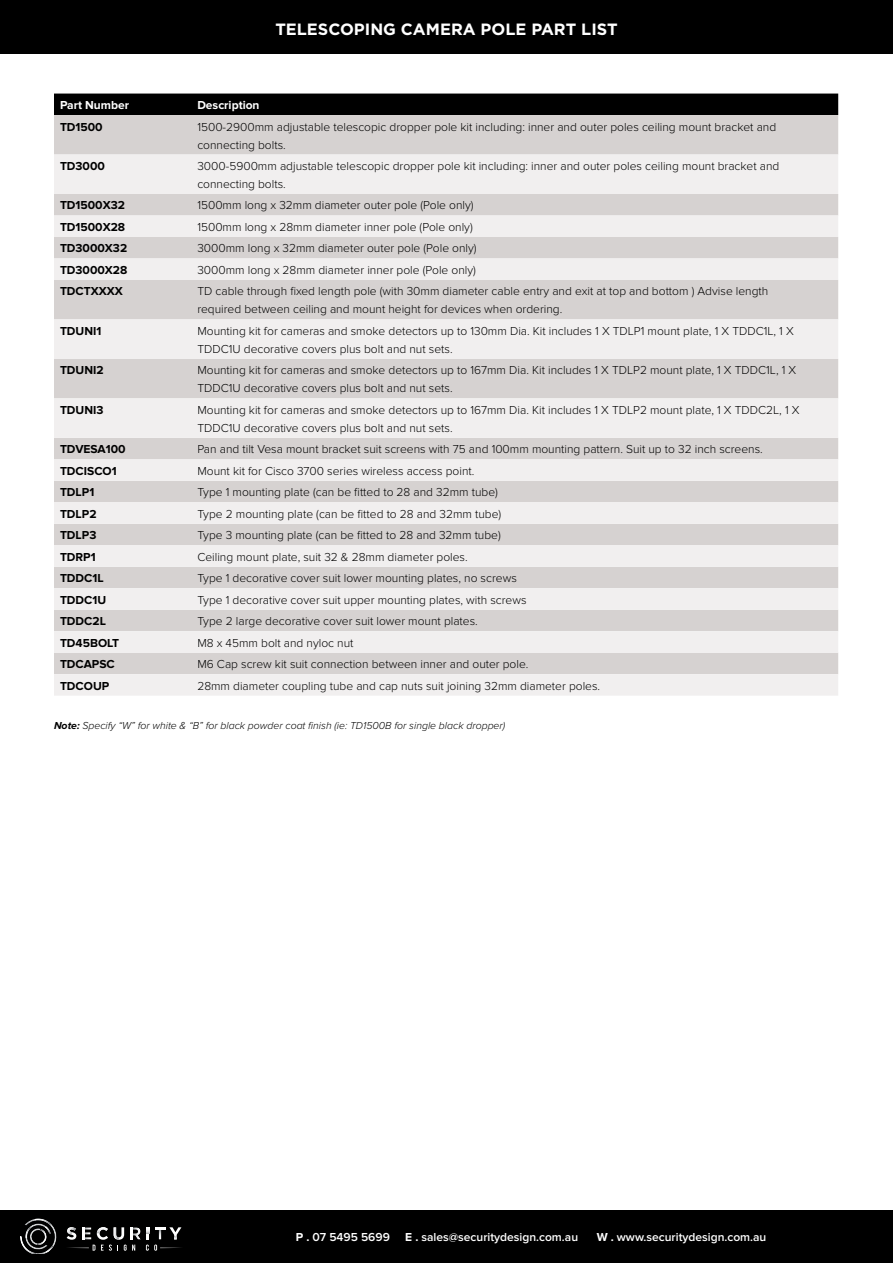
<style>
.page{position:relative;width:893px;height:1263px;background:#fff}
.page>*{position:absolute;margin:0;border:0;box-sizing:border-box;transform-origin:0 0}
.t1{font:700 16.35px "Gotham";color:#fff}
.t2{font:300 12px/18px "Proxima Nova";color:#000}
.t3{font:700 12px "Proxima Nova";color:#000}
.t4{font:600 12px "Proxima Nova";color:#fff}
.t5{font:700 12px "Proxima Nova";color:#fff}
.t6{font:italic 300 10.5px "Proxima Nova";color:#000}
.s1{font-weight:700}
</style>
<div class="page">
<div style="left:0;top:0;width:893px;height:53px;background:#000"></div>
<div style="left:0;top:1210px;width:893px;height:53px;background:#000"></div>
<svg style="left:20px;top:1218px;width:37px;height:36px"></svg>
<svg style="left:66px;top:1227px;width:116px;height:24px"></svg>
<div style="left:54px;top:94px;width:784px;height:21px;background:#000"></div>
<div style="left:54px;top:115px;width:784px;height:40px;background:#d6d2d1"></div>
<svg style="left:54px;top:155px;width:784px;height:541px;fill:#f1efef"></svg>
<h1 class="t1" style="left:275px;top:22px;width:344px">TELESCOPING CAMERA POLE PART LIST</h1>
<p class="t5" style="left:60px;top:100px;width:71px">Part Number</p>
<p class="t5" style="left:197px;top:100px;width:64px">Description</p>
<p class="t3" style="left:60px;top:121px;width:44px">TD1500</p>
<p class="t2" style="left:197px;top:118px;width:580px">1500-2900mm adjustable telescopic dropper pole kit including: inner and outer poles ceiling mount bracket and connecting bolts.</p>
<p class="t3" style="left:60px;top:161px;width:46px">TD3000</p>
<p class="t2" style="left:197px;top:158px;width:584px">3000-5900mm adjustable telescopic dropper pole kit including: inner and outer poles ceiling mount bracket and connecting bolts.</p>
<p class="t3" style="left:60px;top:200px;width:66px">TD1500X32</p>
<p class="t2" style="left:197px;top:197px;width:278px">1500mm long x 32mm diameter outer pole (Pole only)</p>
<p class="t3" style="left:60px;top:222px;width:67px">TD1500X28</p>
<p class="t2" style="left:197px;top:219px;width:277px">1500mm long x 28mm diameter inner pole (Pole only)</p>
<p class="t3" style="left:60px;top:243px;width:69px">TD3000X32</p>
<p class="t2" style="left:197px;top:240px;width:281px">3000mm long x 32mm diameter outer pole (Pole only)</p>
<p class="t3" style="left:60px;top:265px;width:69px">TD3000X28</p>
<p class="t2" style="left:197px;top:262px;width:280px">3000mm long x 28mm diameter inner pole (Pole only)</p>
<p class="t3" style="left:60px;top:286px;width:64px">TDCTXXXX</p>
<p class="t2" style="left:197px;top:283px;width:572px">TD cable through fixed length pole (with 30mm diameter cable entry and exit at top and bottom ) Advise length required between ceiling and mount height for devices when ordering.</p>
<p class="t3" style="left:60px;top:326px;width:43px">TDUNI1</p>
<p class="t2" style="left:197px;top:323px;width:598px">Mounting kit for cameras and smoke detectors up to 130mm Dia. Kit includes 1 X TDLP1 mount plate, 1 X TDDC1L, 1 X<br>TDDC1U decorative covers plus bolt and nut sets.</p>
<p class="t3" style="left:60px;top:365px;width:45px">TDUNI2</p>
<p class="t2" style="left:197px;top:362px;width:600px">Mounting kit for cameras and smoke detectors up to 167mm Dia. Kit includes 1 X TDLP2 mount plate, 1 X TDDC1L, 1 X<br>TDDC1U decorative covers plus bolt and nut sets.</p>
<p class="t3" style="left:60px;top:405px;width:45px">TDUNI3</p>
<p class="t2" style="left:197px;top:402px;width:604px">Mounting kit for cameras and smoke detectors up to 167mm Dia. Kit includes 1 X TDLP2 mount plate, 1 X TDDC2L, 1 X<br>TDDC1U decorative covers plus bolt and nut sets.</p>
<p class="t3" style="left:60px;top:444px;width:67px">TDVESA100</p>
<p class="t2" style="left:197px;top:441px;width:567px">Pan and tilt Vesa mount bracket suit screens with 75 and 100mm mounting pattern. Suit up to 32 inch screens.</p>
<p class="t3" style="left:60px;top:466px;width:58px">TDCISCO1</p>
<p class="t2" style="left:197px;top:462px;width:279px">Mount kit for Cisco 3700 series wireless access point.</p>
<p class="t3" style="left:60px;top:487px;width:36px">TDLP1</p>
<p class="t2" style="left:197px;top:484px;width:302px">Type 1 mounting plate (can be fitted to 28 and 32mm tube)</p>
<p class="t3" style="left:60px;top:509px;width:38px">TDLP2</p>
<p class="t2" style="left:197px;top:505px;width:305px">Type 2 mounting plate (can be fitted to 28 and 32mm tube)</p>
<p class="t3" style="left:60px;top:530px;width:38px">TDLP3</p>
<p class="t2" style="left:197px;top:527px;width:305px">Type 3 mounting plate (can be fitted to 28 and 32mm tube)</p>
<p class="t3" style="left:60px;top:552px;width:37px">TDRP1</p>
<p class="t2" style="left:197px;top:548px;width:272px">Ceiling mount plate, suit 32 &amp; 28mm diameter poles.</p>
<p class="t3" style="left:60px;top:573px;width:45px">TDDC1L</p>
<p class="t2" style="left:197px;top:570px;width:321px">Type 1 decorative cover suit lower mounting plates, no screws</p>
<p class="t3" style="left:60px;top:595px;width:48px">TDDC1U</p>
<p class="t2" style="left:197px;top:591px;width:331px">Type 1 decorative cover suit upper mounting plates, with screws</p>
<p class="t3" style="left:60px;top:616px;width:47px">TDDC2L</p>
<p class="t2" style="left:197px;top:613px;width:282px">Type 2 large decorative cover suit lower mount plates.</p>
<p class="t3" style="left:60px;top:638px;width:61px">TD45BOLT</p>
<p class="t2" style="left:197px;top:634px;width:158px">M8 x 45mm bolt and nyloc nut</p>
<p class="t3" style="left:60px;top:659px;width:56px">TDCAPSC</p>
<p class="t2" style="left:197px;top:656px;width:332px">M6 Cap screw kit suit connection between inner and outer pole.</p>
<p class="t3" style="left:60px;top:681px;width:51px">TDCOUP</p>
<p class="t2" style="left:197px;top:677px;width:404px">28mm diameter coupling tube and cap nuts suit joining 32mm diameter poles.</p>
<p class="t6" style="left:54px;top:721px;width:453px"><span class="s1">Note:</span> Specify “W” for white &amp; “B” for black powder coat finish (ie: TD1500B for single black dropper)</p>
<p class="t4" style="left:296px;top:1232px;width:96px"><span class="s1">P .</span> 07 5495 5699</p>
<p class="t4" style="left:405px;top:1232px;width:174px"><span class="s1">E .</span> sales@securitydesign.com.au</p>
<p class="t4" style="left:597px;top:1232px;width:171px"><span class="s1">W .</span> www.securitydesign.com.au</p>
</div>
